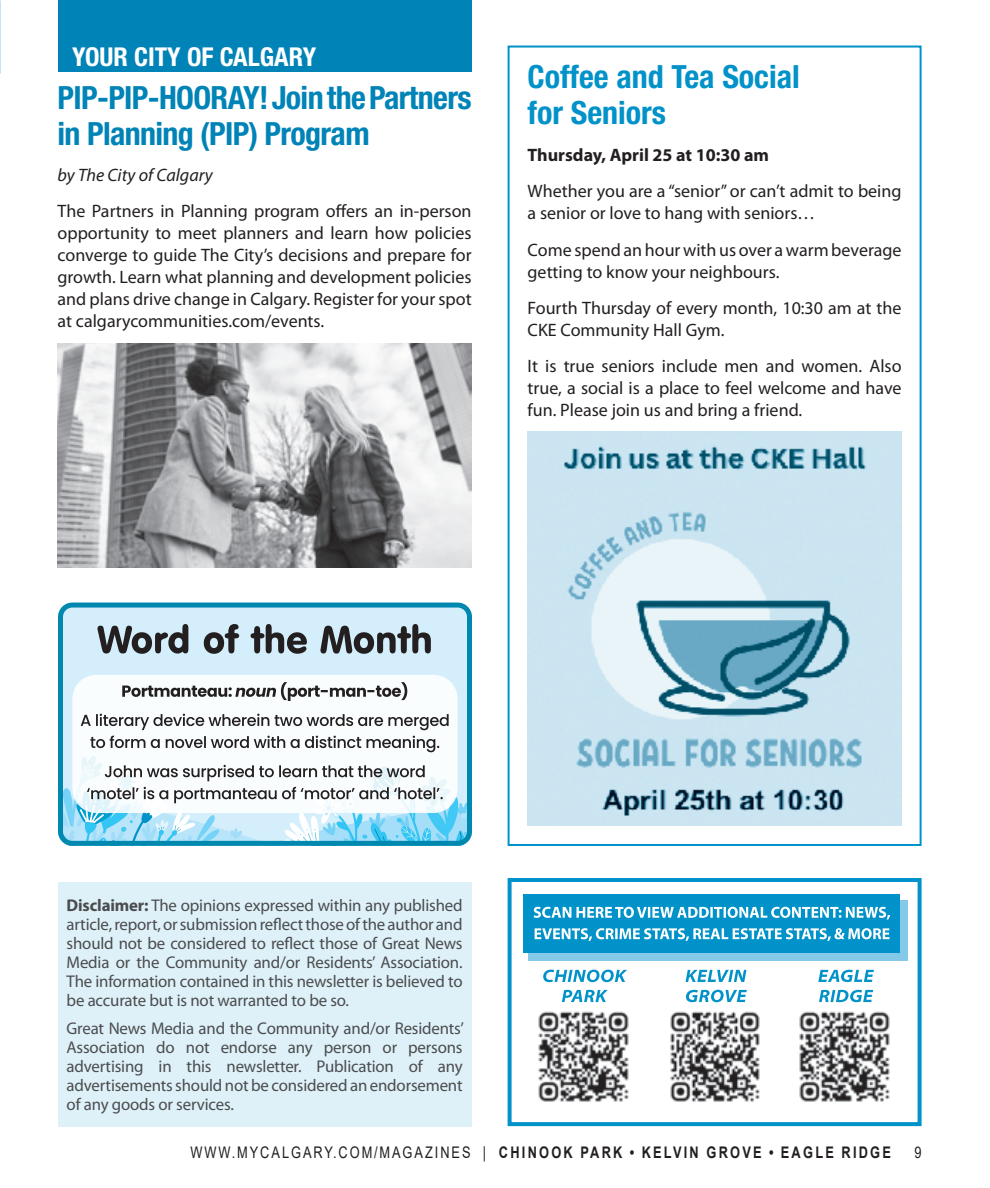
<style>
.page{position:relative;width:990px;height:1188px;background:#fff}
.page>*{position:absolute;margin:0;border:0;box-sizing:border-box;transform-origin:0 0}
.In_Around_title{font:700 condensed 32px/36px "Helvetica Neue LT Std";letter-spacing:-.02em;color:#0083b6}
.In_Around_title-2{font:700 condensed 32px/36px "Helvetica Neue LT Std";color:#0092c8}
.t1{font:700 condensed 26px "Helvetica Neue LT Std";color:#fff}
.Body_text{font:18px/22px "Myriad Pro";color:#231f20}
.Body_text-2{font:700 18px "Myriad Pro";color:#231f20}
.Body_text-3{font:italic 18px "Myriad Pro";color:#231f20}
.Body_text-4{font:17px/19px "Myriad Pro";letter-spacing:-.01em;color:#4b4c4d;text-align:justify}
.t2{font:700 16px "Arial";letter-spacing:.175em;color:#231f20;scale:.8 1}
.t3{font:16px "Arial";color:#231f20;scale:.8 1}
.s1{font-weight:700}
.s2{font-weight:400}
</style>
<div class="page">
<div style="left:508px;top:46px;width:414px;height:800px;border:2px solid #0092c8"></div>
<img style="left:528px;top:431px;width:374px;height:395px">
<div style="left:508px;top:878px;width:414px;height:248px;border:4px solid #0092c8"></div>
<img style="left:799px;top:1011px;width:91px;height:91px">
<img style="left:670px;top:1011px;width:90px;height:91px">
<img style="left:538px;top:1011px;width:91px;height:91px">
<div style="left:528px;top:900px;width:380px;height:60px;background:#84c9e7"></div>
<div style="left:523px;top:894px;width:377px;height:59px;background:#0092c8"></div>
<svg style="left:535px;top:928px;width:354px;height:13px"></svg>
<svg style="left:534px;top:907px;width:356px;height:13px"></svg>
<svg style="left:686px;top:990px;width:61px;height:12px"></svg>
<svg style="left:686px;top:970px;width:61px;height:12px"></svg>
<svg style="left:819px;top:990px;width:54px;height:12px"></svg>
<svg style="left:818px;top:970px;width:56px;height:12px"></svg>
<svg style="left:562px;top:990px;width:46px;height:12px"></svg>
<svg style="left:543px;top:970px;width:84px;height:12px"></svg>
<div style="left:58px;top:882px;width:414px;height:244px;background:#def0f8"></div>
<div style="left:58px;top:0;width:414px;height:72px;background:#0083b6"></div>
<img style="left:58px;top:343px;width:414px;height:224px">
<div style="left:64px;top:609px;width:402px;height:127px;background:#d4effb"></div>
<div style="left:58px;top:603px;width:414px;height:243px;border:5px solid #0188af;border-radius:12px"></div>
<svg style="left:98px;top:624px;width:333px;height:30px;background:#89979e"></svg>
<div style="left:72px;top:675px;width:386px;height:138px;background:#fff;border-radius:24px"></div>
<svg style="left:58px;top:736px;width:414px;height:110px"></svg>
<svg style="left:81px;top:714px;width:368px;height:16px"></svg>
<svg style="left:122px;top:682px;width:285px;height:19px"></svg>
<p class="t1" style="left:72px;top:41px;width:246px">YOUR CITY OF CALGARY</p>
<p class="In_Around_title" style="left:58px;top:79px;width:415px">PIP-PIP-HOORAY! Join the Partners in Planning (PIP) Program</p>
<p class="Body_text-3" style="left:58px;top:164px;width:157px">by The City of Calgary</p>
<p class="Body_text" style="left:58px;top:200px;width:416px;text-align:justify">The Partners in Planning program offers an in-person opportunity to meet planners and learn how policies converge to guide The City’s decisions and prepare for growth. Learn what planning and development policies and plans drive change in Calgary. Register for your spot at calgarycommunities.com/events.</p>
<p class="In_Around_title-2" style="left:528px;top:59px;width:274px">Coffee and Tea Social for Seniors</p>
<p class="Body_text-2" style="left:528px;top:143px;width:243px">Thursday, April 25 at 10:30 am</p>
<p class="Body_text" style="left:528px;top:180px;width:375px">Whether you are a “senior” or can’t admit to being a senior or love to hang with seniors…</p>
<p class="Body_text" style="left:528px;top:238px;width:376px">Come spend an hour with us over a warm beverage getting to know your neighbours.</p>
<p class="Body_text" style="left:528px;top:297px;width:376px">Fourth Thursday of every month, 10:30 am at the<br>CKE Community Hall Gym.</p>
<p class="Body_text" style="left:528px;top:355px;width:376px;text-align:justify">It is true seniors include men and women. Also true, a social is a place to feel welcome and have fun. Please join us and bring a friend.</p>
<p class="Body_text-4" style="left:67px;top:895px;width:398px"><span class="s1">Disclaimer:</span> The opinions expressed within any published article, report, or submission reflect those of the author and should not be considered to reflect those of Great News Media or the Community and/or Residents’ Association.<br>The information contained in this newsletter is believed to be accurate but is not warranted to be so.</p>
<p class="Body_text-4" style="left:67px;top:1018px;width:399px">Great News Media and the Community and/or Residents’ Association do not endorse any person or persons advertising in this newsletter. Publication of any advertisements should not be considered an endorsement of any goods or services.</p>
<p class="t2" style="left:190px;top:1141px;width:877px"><span class="s2">WWW.MYCALGARY.COM/MAGAZINES |</span> CHINOOK PARK • KELVIN GROVE • EAGLE RIDGE</p>
<p class="t3" style="left:914px;top:1141px;width:10px">9</p>
</div>
